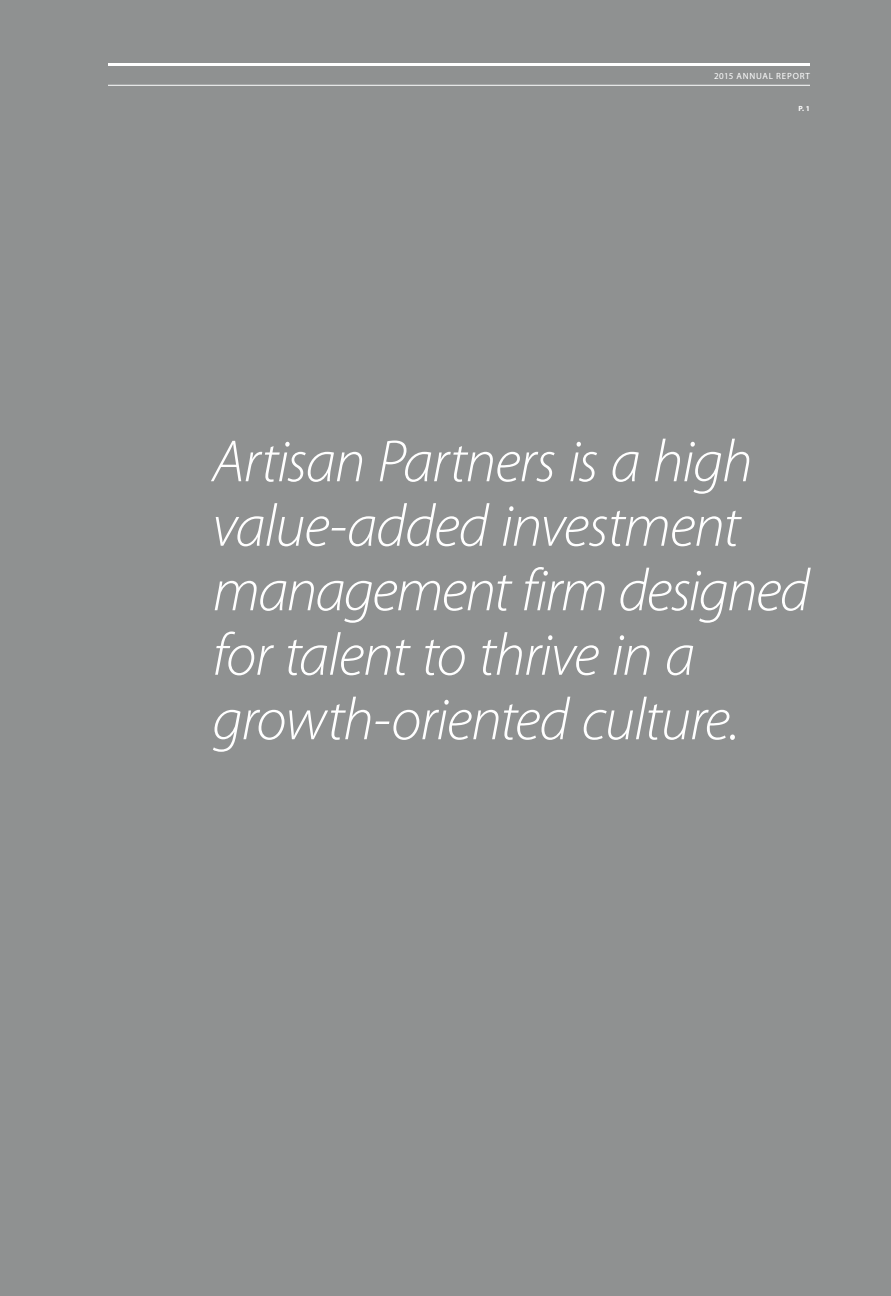
<style>
.page{position:relative;width:891px;height:1296px;background:#8f9191}
.page>*{position:absolute;margin:0;border:0;box-sizing:border-box;transform-origin:0 0}
.t1{font:italic 300 60px/64.5px "Myriad Pro";letter-spacing:-.025em;color:#fff}
.t2{font:9px "Myriad Pro";letter-spacing:.085em;color:#fff}
.t3{font:700 7.5px "Myriad Pro";color:#fff}
</style>
<div class="page">
<hr style="left:108px;top:85px;width:702px;height:1px;background:#fff">
<hr style="left:108px;top:63px;width:702px;height:3px;background:#fff">
<p class="t2" style="left:714px;top:71px;width:97px">2015 ANNUAL REPORT</p>
<p class="t3" style="left:798px;top:103px;width:13px">P. 1</p>
<p class="t1" style="left:212px;top:431px;width:599px">Artisan Partners is a high value-added investment management firm designed for talent to thrive in a growth-oriented culture.</p>
</div>
